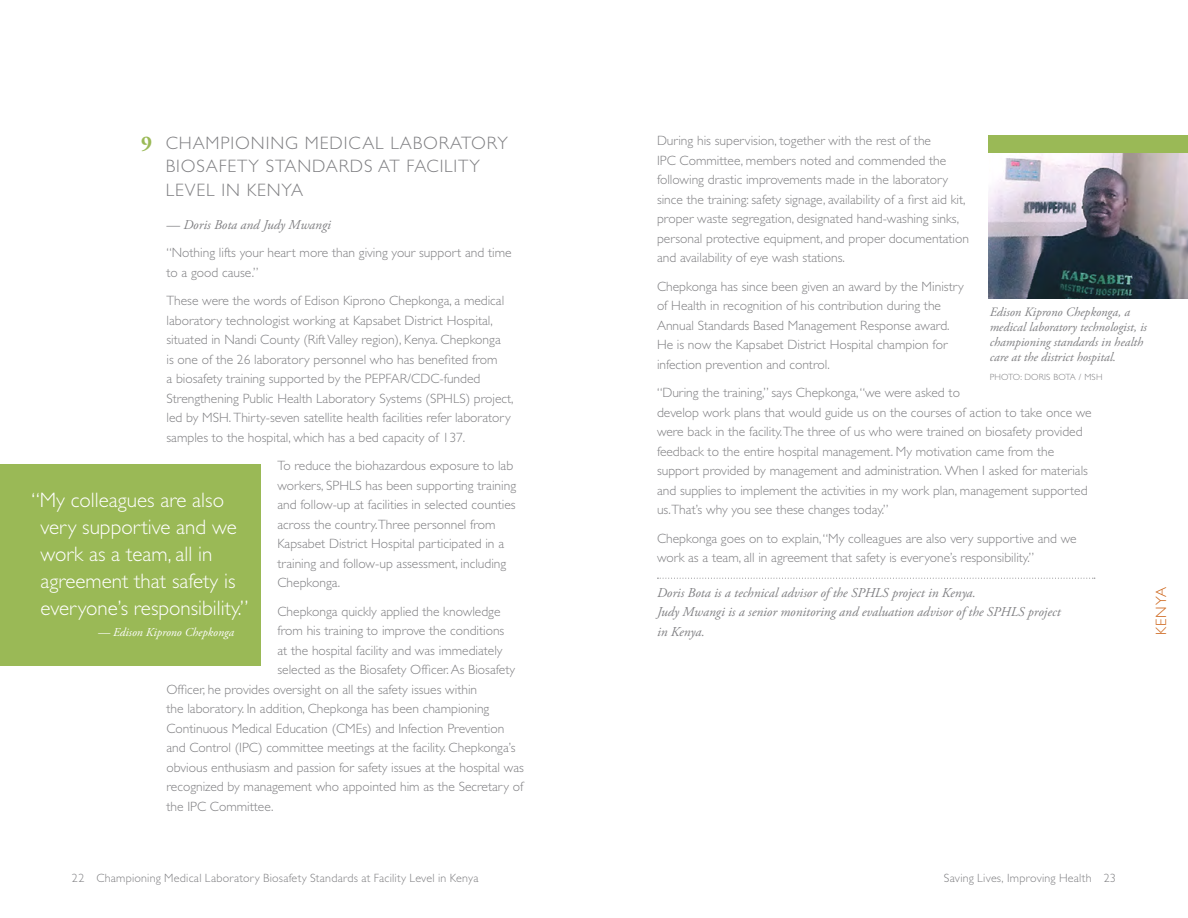
<style>
.page{position:relative;width:1188px;height:918px;background:#fff}
.page>*{position:absolute;margin:0;border:0;box-sizing:border-box;transform-origin:0 0}
.t1{font:300 21px/27px "Gill Sans";color:#fff}
.t2{font:300 18px/24px "Gill Sans";letter-spacing:.05em;color:#808083}
.t3{font:300 15px "Gill Sans";color:#cd651a}
.t4{font:300 13.5px/19.5px "Gill Sans";color:#808083}
.t5{font:italic 13.5px/19.5px "Adobe Garamond Pro";color:#808083}
.t6{font:italic 12.75px/15px "Adobe Garamond Pro";color:#808083}
.t7{font:300 12px "Gill Sans";letter-spacing:.02em;color:#808083}
.t8{font:italic 12px "Adobe Garamond Pro";color:#fff}
.t9{font:300 9px "Gill Sans";letter-spacing:.025em;color:#808083}
.s1{font-family:"Adobe Garamond Pro";font-weight:700;font-size:21px;color:#9ab956}
</style>
<div class="page">
<svg style="left:657px;top:578px;width:438px;height:1px"></svg>
<img style="left:988px;top:153px;width:200px;height:146px">
<div style="left:988px;top:135px;width:200px;height:18px;background:#9ab956"></div>
<div style="left:0;top:465px;width:261px;height:201px;background:#9ab956"></div>
<h2 class="t2" style="left:166px;top:131px;width:344px;text-indent:-24px"><span class="s1">9</span> CHAMPIONING MEDICAL LABORATORY<br>BIOSAFETY STANDARDS AT FACILITY<br>LEVEL IN KENYA</h2>
<p class="t4" style="left:657px;top:131px;width:314px">During his supervision, together with the rest of the<br>IPC Committee, members noted and commended the following drastic improvements made in the laboratory since the training: safety signage, availability of a first aid kit, proper waste segregation, designated hand-washing sinks, personal protective equipment, and proper documentation and availability of eye wash stations.</p>
<p class="t4" style="left:657px;top:276px;width:308px">Chepkonga has since been given an award by the Ministry of Health in recognition of his contribution during the Annual Standards Based Management Response award.<br>He is now the Kapsabet District Hospital champion for infection prevention and control.</p>
<p class="t4" style="left:657px;top:383px;width:436px">“During the training,” says Chepkonga, “we were asked to<br>develop work plans that would guide us on the courses of action to take once we were back in the facility.The three of us who were trained on biosafety provided feedback to the entire hospital management. My motivation came from the support provided by management and administration. When I asked for materials and supplies to implement the activities in my work plan, management supported us.That’s why you see these changes today.”</p>
<p class="t4" style="left:657px;top:528px;width:421px">Chepkonga goes on to explain, “My colleagues are also very supportive and we work as a team, all in agreement that safety is everyone’s responsibility.”</p>
<p class="t5" style="left:657px;top:583px;width:405px">Doris Bota is a technical advisor of the SPHLS project in Kenya.<br>Judy Mwangi is a senior monitoring and evaluation advisor of the SPHLS project in Kenya.</p>
<p class="t3" style="left:1153px;top:635px;width:50px;rotate:-90deg">KENYA</p>
<p class="t5" style="left:166px;top:215px;width:166px">— Doris Bota and Judy Mwangi</p>
<p class="t4" style="left:166px;top:243px;width:347px">“Nothing lifts your heart more than giving your support and time to a good cause.”</p>
<p class="t4" style="left:166px;top:291px;width:349px">These were the words of Edison Kiprono Chepkonga, a medical laboratory technologist working at Kapsabet District Hospital, situated in Nandi County (Rift Valley region), Kenya. Chepkonga<br>is one of the 26 laboratory personnel who has benefited from<br>a biosafety training supported by the PEPFAR/CDC-funded Strengthening Public Health Laboratory Systems (SPHLS) project, led by MSH. Thirty-seven satellite health facilities refer laboratory samples to the hospital, which has a bed capacity of 137.</p>
<p class="t4" style="left:277px;top:456px;width:240px">To reduce the biohazardous exposure to lab workers, SPHLS has been supporting training and follow-up at facilities in selected counties across the country.Three personnel from Kapsabet District Hospital participated in a training and follow-up assessment, including Chepkonga.</p>
<p class="t4" style="left:277px;top:602px;width:224px">Chepkonga quickly applied the knowledge</p>
<p class="t4" style="left:277px;top:621px;width:228px">from his training to improve the conditions</p>
<p class="t4" style="left:277px;top:641px;width:226px">at the hospital facility and was immediately</p>
<p class="t4" style="left:277px;top:660px;width:239px">selected as the Biosafety Officer. As Biosafety</p>
<p class="t4" style="left:166px;top:680px;width:312px">Officer, he provides oversight on all the safety issues within</p>
<p class="t4" style="left:166px;top:699px;width:324px">the laboratory. In addition, Chepkonga has been championing</p>
<p class="t4" style="left:166px;top:719px;width:339px">Continuous Medical Education (CMEs) and Infection Prevention</p>
<p class="t4" style="left:166px;top:738px;width:350px">and Control (IPC) committee meetings at the facility. Chepkonga’s</p>
<p class="t4" style="left:166px;top:758px;width:359px">obvious enthusiasm and passion for safety issues at the hospital was</p>
<p class="t4" style="left:166px;top:777px;width:358px">recognized by management who appointed him as the Secretary of</p>
<p class="t4" style="left:166px;top:797px;width:109px">the IPC Committee.</p>
<p class="t6" style="left:990px;top:304px;width:159px">Edison Kiprono Chepkonga, a medical laboratory technologist, is championing standards in health care at the district hospital.</p>
<p class="t9" style="left:990px;top:372px;width:114px">PHOTO: DORIS BOTA / MSH</p>
<h1 class="t1" style="left:41px;top:487px;width:209px;text-indent:-9px">“My colleagues are also very supportive and we work as a team, all in agreement that safety is everyone’s responsibility.”</h1>
<p class="t8" style="left:98px;top:625px;width:137px">— Edison Kiprono Chepkonga</p>
<p class="t7" style="left:72px;top:871px;width:408px">22 Championing Medical Laboratory Biosafety Standards at Facility Level in Kenya</p>
<p class="t7" style="left:944px;top:871px;width:174px">Saving Lives, Improving Health 23</p>
</div>
